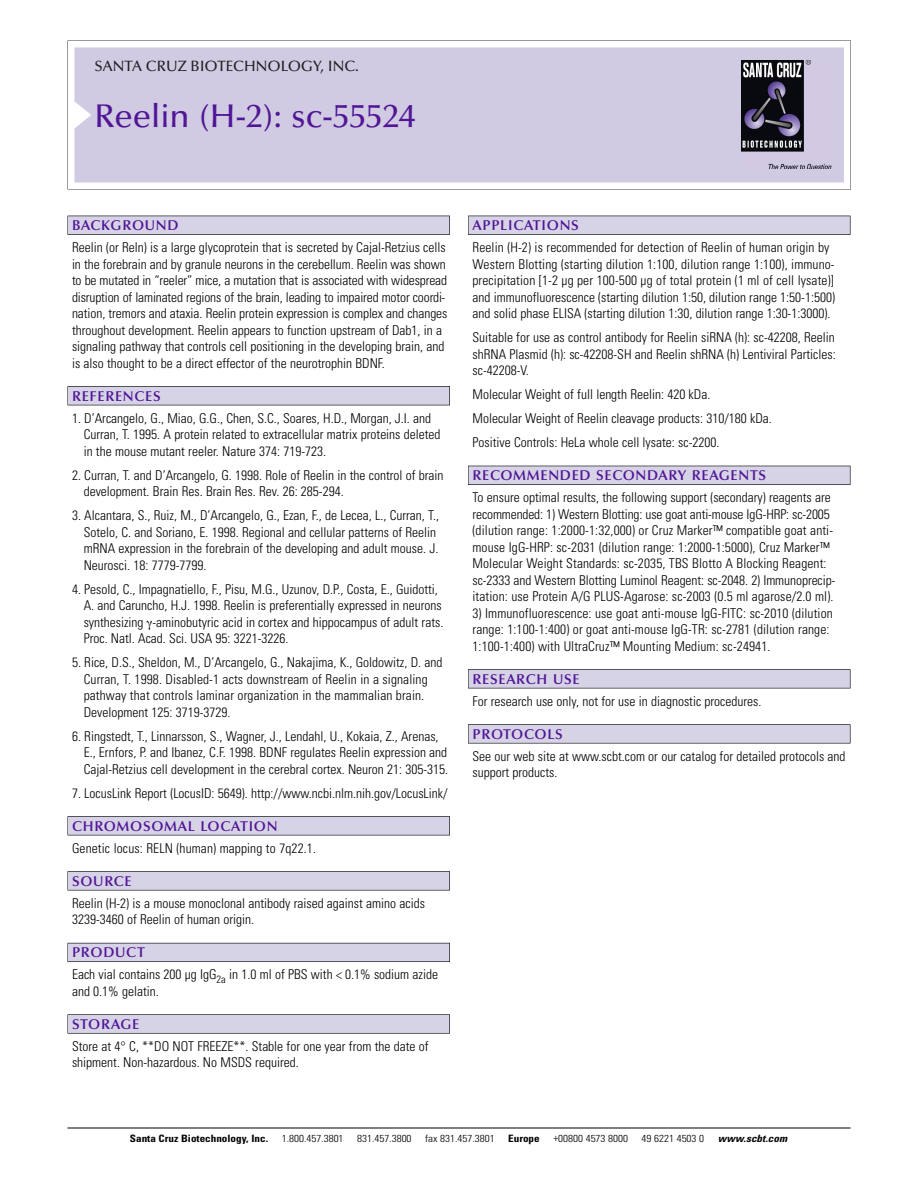
<style>
.page{position:relative;width:918px;height:1188px;background:#fff}
.page>*{position:absolute;margin:0;border:0;box-sizing:border-box;transform-origin:0 0}
.t1{font:500 33px "Optima";color:#511695}
.t2{font:500 15px "Optima";color:#231f20}
.t3{font:600 14.25px "Optima";letter-spacing:.05em;color:#511695}
.t4{font:300 condensed 13.5px/16.5px "Univers";color:#000}
.t5{font:300 condensed 10.2px "Univers";color:#000;scale:1.1 1}
.t6{font:700 condensed 10.2px "Univers";color:#000;scale:1.1 1}
.t7{font:italic 700 condensed 10.2px "Univers";letter-spacing:.005em;color:#000;scale:1.1 1}
</style>
<div class="page">
<svg style="left:68px;top:40px;width:783px;height:149px"></svg>
<div style="left:74px;top:47px;width:770px;height:135px;background:#d1cae3"></div>
<img style="left:741px;top:60px;width:90px;height:108px">
<div style="left:68px;top:216px;width:382px;height:19px;background:#525155"></div>
<div style="left:68px;top:216px;width:381px;height:18px;background:#d7d3e7"></div>
<div style="left:68px;top:386px;width:382px;height:19px;background:#525155"></div>
<div style="left:68px;top:387px;width:381px;height:18px;background:#d7d3e7"></div>
<div style="left:68px;top:816px;width:382px;height:19px;background:#545357"></div>
<div style="left:68px;top:817px;width:381px;height:18px;background:#d7d3e7"></div>
<div style="left:68px;top:871px;width:382px;height:19px;background:#575759"></div>
<div style="left:68px;top:872px;width:381px;height:18px;background:#d7d3e7"></div>
<div style="left:68px;top:943px;width:382px;height:19px;background:#5b5a62"></div>
<div style="left:68px;top:943px;width:381px;height:18px;background:#d7d3e7"></div>
<div style="left:68px;top:1014px;width:382px;height:20px;background:#626263"></div>
<div style="left:68px;top:1015px;width:381px;height:18px;background:#d7d3e7"></div>
<div style="left:468px;top:216px;width:382px;height:19px;background:#525155"></div>
<div style="left:468px;top:216px;width:382px;height:18px;background:#d7d3e7"></div>
<div style="left:468px;top:466px;width:382px;height:19px;background:#515055"></div>
<div style="left:468px;top:466px;width:382px;height:18px;background:#d7d3e7"></div>
<div style="left:468px;top:669px;width:382px;height:19px;background:#545357"></div>
<div style="left:468px;top:670px;width:382px;height:18px;background:#d7d3e7"></div>
<div style="left:468px;top:724px;width:382px;height:19px;background:#575759"></div>
<div style="left:468px;top:725px;width:382px;height:18px;background:#d7d3e7"></div>
<hr style="left:68px;top:1128px;width:782px;height:1px;background:#000">
<p class="t2" style="left:94px;top:61px;width:266px">SANTA CRUZ BIOTECHNOLOGY, INC.</p>
<h1 class="t1" style="left:94px;top:103px;width:323px">Reelin (H-2): sc-55524</h1>
<p class="t3" style="left:72px;top:219px;width:108px">BACKGROUND</p>
<p class="t4" style="left:72px;top:240px;width:377px">Reelin (or Reln) is a large glycoprotein that is secreted by Cajal-Retzius cells in the forebrain and by granule neurons in the cerebellum. Reelin was shown to be mutated in “reeler” mice, a mutation that is associated with widespread disruption of laminated regions of the brain, leading to impaired motor coordi&shy;nation, tremors and ataxia. Reelin protein expression is complex and changes throughout development. Reelin appears to function upstream of Dab1, in a signaling pathway that controls cell positioning in the developing brain, and is also thought to be a direct effector of the neurotrophin BDNF.</p>
<p class="t3" style="left:72px;top:390px;width:90px">REFERENCES</p>
<p class="t4" style="left:84px;top:411px;width:358px;text-indent:-12px">1. D’Arcangelo, G., Miao, G.G., Chen, S.C., Soares, H.D., Morgan, J.I. and<br>Curran, T. 1995. A protein related to extracellular matrix proteins deleted in the mouse mutant reeler. Nature 374: 719-723.</p>
<p class="t4" style="left:84px;top:468px;width:361px;text-indent:-12px">2. Curran, T. and D’Arcangelo, G. 1998. Role of Reelin in the control of brain development. Brain Res. Brain Res. Rev. 26: 285-294.</p>
<p class="t4" style="left:84px;top:508px;width:357px;text-indent:-12px">3. Alcantara, S., Ruiz, M., D’Arcangelo, G., Ezan, F., de Lecea, L., Curran, T., Sotelo, C. and Soriano, E. 1998. Regional and cellular patterns of Reelin mRNA expression in the forebrain of the developing and adult mouse. J.<br>Neurosci. 18: 7779-7799.</p>
<p class="t4" style="left:84px;top:582px;width:361px;text-indent:-12px">4. Pesold, C., Impagnatiello, F., Pisu, M.G., Uzunov, D.P., Costa, E., Guidotti, A. and Caruncho, H.J. 1998. Reelin is preferentially expressed in neurons synthesizing -aminobutyric acid in cortex and hippocampus of adult rats.<br>Proc. Natl. Acad. Sci. USA 95: 3221-3226.</p>
<p class="t4" style="left:84px;top:655px;width:360px;text-indent:-12px">5. Rice, D.S., Sheldon, M., D’Arcangelo, G., Nakajima, K., Goldowitz, D. and Curran, T. 1998. Disabled-1 acts downstream of Reelin in a signaling pathway that controls laminar organization in the mammalian brain.<br>Development 125: 3719-3729.</p>
<p class="t4" style="left:84px;top:729px;width:366px;text-indent:-12px">6. Ringstedt, T., Linnarsson, S., Wagner, J., Lendahl, U., Kokaia, Z., Arenas,<br>E., Ernfors, P. and Ibanez, C.F. 1998. BDNF regulates Reelin expression and<br>Cajal-Retzius cell development in the cerebral cortex. Neuron 21: 305-315.</p>
<p class="t4" style="left:72px;top:786px;width:377px">7. LocusLink Report (LocusID: 5649). http://www.ncbi.nlm.nih.gov/LocusLink/</p>
<p class="t3" style="left:72px;top:820px;width:207px">CHROMOSOMAL LOCATION</p>
<p class="t4" style="left:72px;top:841px;width:245px">Genetic locus: RELN (human) mapping to 7q22.1.</p>
<p class="t3" style="left:72px;top:875px;width:61px">SOURCE</p>
<p class="t4" style="left:72px;top:896px;width:354px">Reelin (H-2) is a mouse monoclonal antibody raised against amino acids<br>3239-3460 of Reelin of human origin.</p>
<p class="t3" style="left:72px;top:947px;width:74px">PRODUCT</p>
<p class="t4" style="left:72px;top:967px;width:368px">Each vial contains 200 µg IgG<sub>2a</sub> in 1.0 ml of PBS with &lt; 0.1% sodium azide and 0.1% gelatin.</p>
<p class="t3" style="left:72px;top:1018px;width:69px">STORAGE</p>
<p class="t4" style="left:72px;top:1039px;width:358px">Store at 4° C, **DO NOT FREEZE**. Stable for one year from the date of shipment. Non-hazardous. No MSDS required.</p>
<p class="t3" style="left:473px;top:219px;width:108px">APPLICATIONS</p>
<p class="t4" style="left:473px;top:240px;width:364px">Reelin (H-2) is recommended for detection of Reelin of human origin by Western Blotting (starting dilution 1:100, dilution range 1:100), immuno&shy;precipitation [1-2 µg per 100-500 µg of total protein (1 ml of cell lysate)] and immunofluorescence (starting dilution 1:50, dilution range 1:50-1:500) and solid phase ELISA (starting dilution 1:30, dilution range 1:30-1:3000).</p>
<p class="t4" style="left:473px;top:330px;width:365px;text-align:justify">Suitable for use as control antibody for Reelin siRNA (h): sc-42208, Reelin shRNA Plasmid (h): sc-42208-SH and Reelin shRNA (h) Lentiviral Particles: sc-42208-V.</p>
<p class="t4" style="left:473px;top:383px;width:301px;line-height:24px">Molecular Weight of full length Reelin: 420 kDa.<br>Molecular Weight of Reelin cleavage products: 310/180 kDa.<br>Positive Controls: HeLa whole cell lysate: sc-2200.</p>
<p class="t3" style="left:473px;top:470px;width:295px">RECOMMENDED SECONDARY REAGENTS</p>
<p class="t4" style="left:473px;top:490px;width:364px">To ensure optimal results, the following support (secondary) reagents are recommended: 1) Western Blotting: use goat anti-mouse IgG-HRP: sc-2005 (dilution range: 1:2000-1:32,000) or Cruz Marker™ compatible goat anti&shy;mouse IgG-HRP: sc-2031 (dilution range: 1:2000-1:5000), Cruz Marker™ Molecular Weight Standards: sc-2035, TBS Blotto A Blocking Reagent: sc-2333 and Western Blotting Luminol Reagent: sc-2048. 2) Immunoprecip&shy;itation: use Protein A/G PLUS-Agarose: sc-2003 (0.5 ml agarose/2.0 ml).</p>
<p class="t4" style="left:473px;top:606px;width:362px">3) Immunofluorescence: use goat anti-mouse IgG-FITC: sc-2010 (dilution range: 1:100-1:400) or goat anti-mouse IgG-TR: sc-2781 (dilution range:<br>1:100-1:400) with UltraCruz™ Mounting Medium: sc-24941.</p>
<p class="t3" style="left:473px;top:673px;width:109px">RESEARCH USE</p>
<p class="t4" style="left:473px;top:694px;width:290px">For research use only, not for use in diagnostic procedures.</p>
<p class="t3" style="left:473px;top:728px;width:92px">PROTOCOLS</p>
<p class="t4" style="left:473px;top:749px;width:375px">See our web site at www.scbt.com or our catalog for detailed protocols and support products.</p>
<p class="t6" style="left:130px;top:1135px;width:127px">Santa Cruz Biotechnology, Inc.</p>
<p class="t5" style="left:282px;top:1135px;width:58px">1.800.457.3801</p>
<p class="t5" style="left:357px;top:1135px;width:51px">831.457.3800</p>
<p class="t5" style="left:425px;top:1135px;width:65px">fax 831.457.3801</p>
<p class="t6" style="left:508px;top:1135px;width:30px">Europe</p>
<p class="t5" style="left:553px;top:1135px;width:69px">+00800 4573 8000</p>
<p class="t5" style="left:642px;top:1135px;width:58px">49 6221 4503 0</p>
<p class="t7" style="left:718px;top:1135px;width:64px">www.scbt.com</p>
</div>
